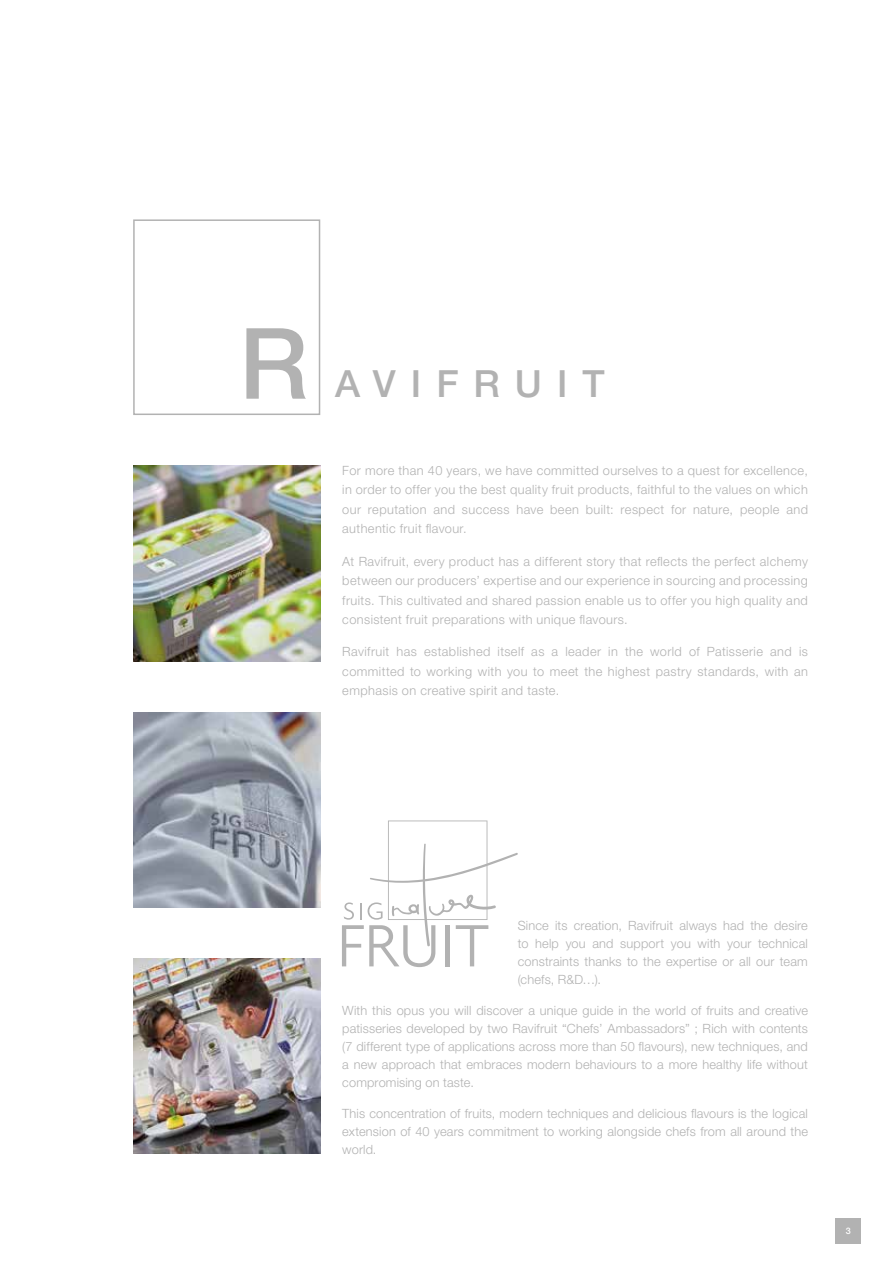
<style>
.page{position:relative;width:893px;height:1263px;background:#fff}
.page>*{position:absolute;margin:0;border:0;box-sizing:border-box;transform-origin:0 0}
.t1{font:500 98.55px "Helvetica Neue LT Std";color:#b2b2b2}
.t2{font:500 37.5px "Helvetica Neue LT Std";letter-spacing:.4em;color:#b2b2b2}
.t3{font:300 12.75px/18px "Helvetica Neue LT Std";letter-spacing:.02em;color:#b2b2b2;text-align:justify}
.t4{font:500 9px "Helvetica Neue LT Std";color:#fff}
</style>
<div class="page">
<div style="left:836px;top:1218px;width:25px;height:26px;background:#b2b2b2"></div>
<img style="left:133px;top:466px;width:187px;height:195px">
<img style="left:133px;top:712px;width:187px;height:196px">
<img style="left:133px;top:958px;width:187px;height:196px">
<div style="left:133px;top:219px;width:187px;height:196px;border:2px solid #b2b2b2"></div>
<svg style="left:342px;top:820px;width:176px;height:147px"></svg>
<h1 class="t1" style="left:239px;top:305px;width:71px">R</h1>
<h2 class="t2" style="left:335px;top:362px;width:271px">AVIFRUIT</h2>
<p class="t3" style="left:342px;top:460px;width:467px;line-height:19.5px">For more than 40 years, we have committed ourselves to a quest for excellence, in order to offer you the best quality fruit products, faithful to the values on which our reputation and success have been built: respect for nature, people and authentic fruit flavour.</p>
<p class="t3" style="left:342px;top:551px;width:467px;line-height:19.5px">At Ravifruit, every product has a different story that reflects the perfect alchemy between our producers’ expertise and our experience in sourcing and processing fruits. This cultivated and shared passion enable us to offer you high quality and consistent fruit preparations with unique flavours.</p>
<p class="t3" style="left:342px;top:642px;width:467px;line-height:19.5px">Ravifruit has established itself as a leader in the world of Patisserie and is committed to working with you to meet the highest pastry standards, with an emphasis on creative spirit and taste.</p>
<p class="t3" style="left:518px;top:916px;width:292px">Since its creation, Ravifruit always had the desire to help you and support you with your technical constraints thanks to the expertise or all our team (chefs, R&amp;D…).</p>
<p class="t3" style="left:342px;top:1001px;width:467px">With this opus you will discover a unique guide in the world of fruits and creative patisseries developed by two Ravifruit “Chefs’ Ambassadors” ; Rich with contents (7 different type of applications across more than 50 flavours), new techniques, and a new approach that embraces modern behaviours to a more healthy life without compromising on taste.</p>
<p class="t3" style="left:342px;top:1104px;width:467px">This concentration of fruits, modern techniques and delicious flavours is the logical extension of 40 years commitment to working alongside chefs from all around the world.</p>
<p class="t4" style="left:846px;top:1226px;width:7px">3</p>
</div>
